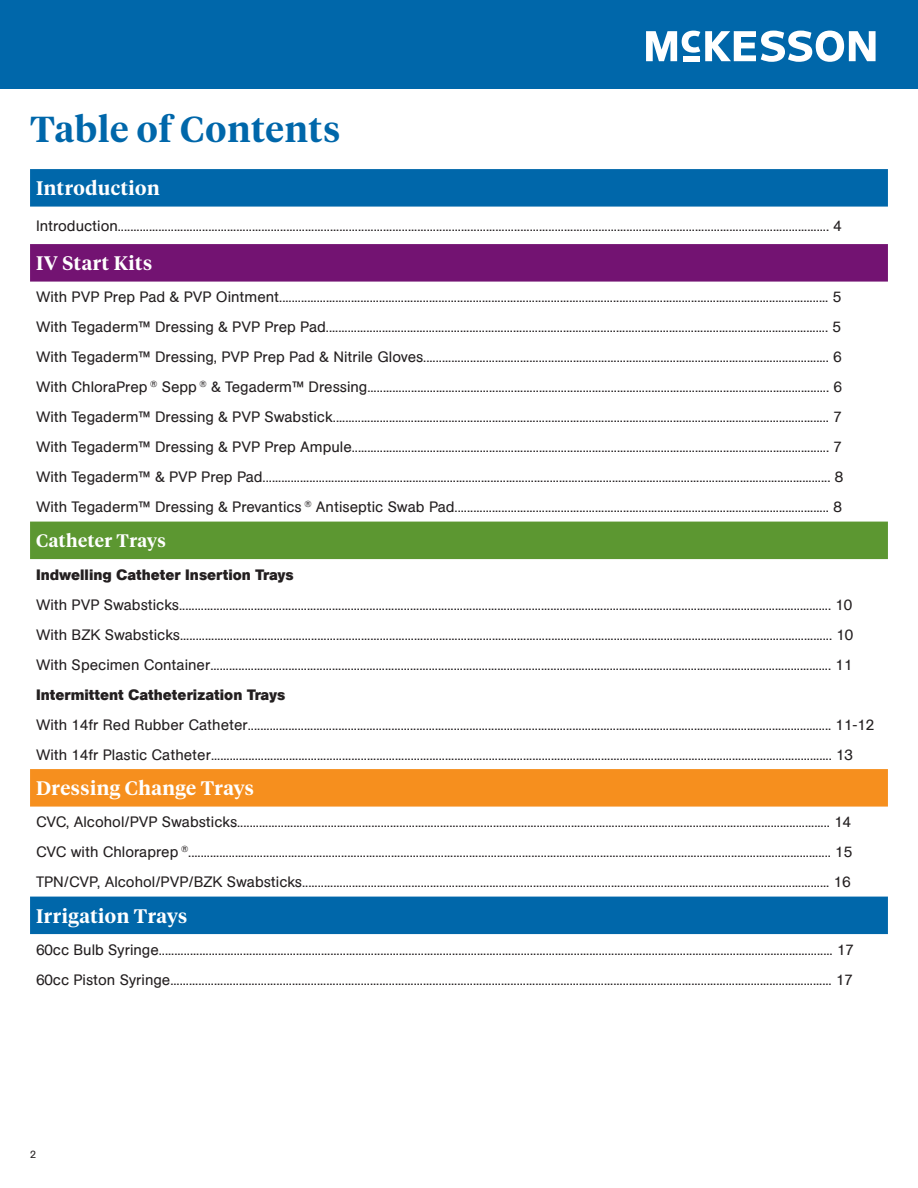
<style>
.page{position:relative;width:918px;height:1188px;background:#fff}
.page>*{position:absolute;margin:0;border:0;box-sizing:border-box;transform-origin:0 0}
.t1{font:600 36px "Tiempos Headline";letter-spacing:.025em;color:#0067aa}
.t2{font:600 19.5px "Tiempos Headline";letter-spacing:.025em;color:#fff}
.t3{font:600 18px "Tiempos Headline";letter-spacing:.025em;color:#fff}
.t4{font:15px "AG Book Pro";color:#231f20}
.t5{font:700 15px "AG Book Pro";color:#231f20}
.t6{font:10.5px "AG Book Pro";color:#231f20}
</style>
<div class="page">
<div style="left:0;top:0;width:911px;height:89px;background:#0067aa"></div>
<svg style="left:646px;top:31px;width:230px;height:31px"></svg>
<div style="left:30px;top:169px;width:858px;height:38px;background:#0067aa"></div>
<div style="left:30px;top:244px;width:858px;height:38px;background:#731372"></div>
<div style="left:30px;top:522px;width:858px;height:37px;background:#5c9731"></div>
<div style="left:30px;top:769px;width:858px;height:38px;background:#f68f1e"></div>
<div style="left:30px;top:897px;width:858px;height:37px;background:#0067aa"></div>
<svg style="left:911px;top:0;width:7px;height:89px"></svg>
<p class="t1" style="left:30px;top:105px;width:312px">Table of Contents</p>
<p class="t2" style="left:36px;top:175px;width:125px">Introduction</p>
<p class="t4" style="left:36px;top:216px;width:807px">Introduction.................................................................................................................................................................................................................................... 4</p>
<p class="t2" style="left:36px;top:250px;width:118px">IV Start Kits</p>
<p class="t4" style="left:36px;top:287px;width:807px">With PVP Prep Pad &amp; PVP Ointment................................................................................................................................................................................ 5</p>
<p class="t4" style="left:36px;top:317px;width:806px">With Tegaderm™ Dressing &amp; PVP Prep Pad................................................................................................................................................................. 5</p>
<p class="t4" style="left:36px;top:347px;width:807px">With Tegaderm™ Dressing, PVP Prep Pad &amp; Nitrile Gloves.................................................................................................................................. 6</p>
<p class="t4" style="left:36px;top:377px;width:807px">With ChloraPrep <sup>®</sup> Sepp <sup>®</sup> &amp; Tegaderm™ Dressing.................................................................................................................................................... 6</p>
<p class="t4" style="left:36px;top:407px;width:807px">With Tegaderm™ Dressing &amp; PVP Swabstick............................................................................................................................................................... 7</p>
<p class="t4" style="left:36px;top:437px;width:807px">With Tegaderm™ Dressing &amp; PVP Prep Ampule......................................................................................................................................................... 7</p>
<p class="t4" style="left:36px;top:467px;width:809px">With Tegaderm™ &amp; PVP Prep Pad...................................................................................................................................................................................... 8</p>
<p class="t4" style="left:36px;top:497px;width:807px">With Tegaderm™ Dressing &amp; Prevantics <sup>®</sup> Antiseptic Swab Pad........................................................................................................................ 8</p>
<p class="t3" style="left:36px;top:529px;width:131px">Catheter Trays</p>
<p class="t5" style="left:36px;top:565px;width:259px">Indwelling Catheter Insertion Trays</p>
<p class="t4" style="left:36px;top:595px;width:818px">With PVP Swabsticks................................................................................................................................................................................................................. 10</p>
<p class="t4" style="left:36px;top:625px;width:819px">With BZK Swabsticks................................................................................................................................................................................................................. 10</p>
<p class="t4" style="left:36px;top:655px;width:818px">With Specimen Container....................................................................................................................................................................................................... 11</p>
<p class="t5" style="left:36px;top:685px;width:251px">Intermittent Catheterization Trays</p>
<p class="t4" style="left:36px;top:715px;width:840px">With 14fr Red Rubber Catheter........................................................................................................................................................................................... 11-12</p>
<p class="t4" style="left:36px;top:745px;width:819px">With 14fr Plastic Catheter....................................................................................................................................................................................................... 13</p>
<p class="t2" style="left:36px;top:775px;width:220px">Dressing Change Trays</p>
<p class="t4" style="left:36px;top:812px;width:817px">CVC, Alcohol/PVP Swabsticks.............................................................................................................................................................................................. 14</p>
<p class="t4" style="left:36px;top:842px;width:818px">CVC with Chloraprep <sup>®</sup>.............................................................................................................................................................................................................. 15</p>
<p class="t4" style="left:36px;top:872px;width:816px">TPN/CVP, Alcohol/PVP/BZK Swabsticks......................................................................................................................................................................... 16</p>
<p class="t2" style="left:36px;top:903px;width:153px">Irrigation Trays</p>
<p class="t4" style="left:36px;top:940px;width:819px">60cc Bulb Syringe........................................................................................................................................................................................................................ 17</p>
<p class="t4" style="left:36px;top:970px;width:818px">60cc Piston Syringe.................................................................................................................................................................................................................... 17</p>
<p class="t6" style="left:30px;top:1147px;width:7px">2</p>
</div>
